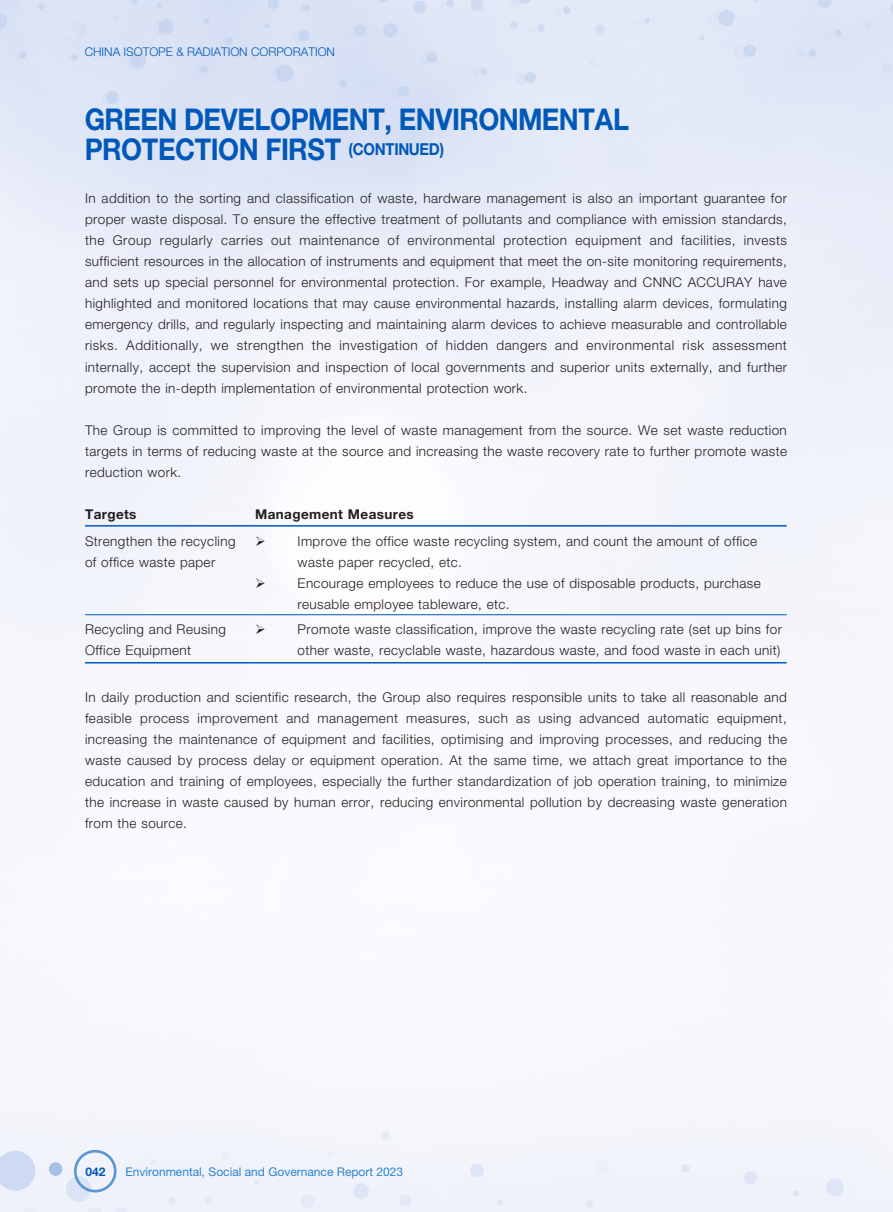
<style>
.page{position:relative;width:893px;height:1212px;background:#fff}
.page>*{position:absolute;margin:0;border:0;box-sizing:border-box;transform-origin:0 0}
.t1{font:700 30px/30px "Helvetica Neue LT Std";letter-spacing:-.02em;color:#0058b8;scale:.9 1}
.t2{font:300 13.5px/21px "Helvetica Neue LT Std";letter-spacing:.03em;color:#231f20}
.t3{font:700 13.5px "Helvetica Neue LT Std";letter-spacing:.03em;color:#231f20}
.t4{font:12px "Helvetica Neue LT Std";color:#2c85ce}
.t5{font:300 12px "Helvetica Neue LT Std";color:#0058b8}
.t6{font:700 12px "Helvetica Neue LT Std";color:#0058b8}
</style>
<div class="page">
<img style="left:0;top:0;width:893px;height:1212px">
<div style="left:66px;top:1176px;width:25px;height:26px;background:#dbe3f5;border-radius:50%"></div>
<div style="left:49px;top:1162px;width:13px;height:14px;background:#a6c0e7;border-radius:50%"></div>
<svg style="left:0;top:1151px;width:35px;height:40px"></svg>
<div style="left:74px;top:1150px;width:43px;height:42px;border:3px solid #5a95d5;border-radius:50%"></div>
<hr style="left:85px;top:525px;width:170px;height:2px;background:#0058b8">
<hr style="left:255px;top:525px;width:532px;height:2px;background:#0058b8">
<hr style="left:85px;top:614px;width:170px;height:1px;background:#0058b8">
<hr style="left:255px;top:614px;width:532px;height:1px;background:#0058b8">
<hr style="left:85px;top:662px;width:170px;height:1px;background:#0058b8">
<hr style="left:255px;top:662px;width:532px;height:1px;background:#0058b8">
<p class="t5" style="left:85px;top:44px;width:252px">CHINA ISOTOPE &amp; RADIATION CORPORATION</p>
<h1 class="t1" style="left:85px;top:104px;width:606px">GREEN DEVELOPMENT, ENVIRONMENTAL<br>PROTECTION FIRST <sup>(CONTINUED)</sup></h1>
<p class="t2" style="left:85px;top:188px;width:703px;text-align:justify">In addition to the sorting and classification of waste, hardware management is also an important guarantee for proper waste disposal. To ensure the effective treatment of pollutants and compliance with emission standards, the Group regularly carries out maintenance of environmental protection equipment and facilities, invests sufficient resources in the allocation of instruments and equipment that meet the on-site monitoring requirements, and sets up special personnel for environmental protection. For example, Headway and CNNC ACCURAY have highlighted and monitored locations that may cause environmental hazards, installing alarm devices, formulating emergency drills, and regularly inspecting and maintaining alarm devices to achieve measurable and controllable risks. Additionally, we strengthen the investigation of hidden dangers and environmental risk assessment internally, accept the supervision and inspection of local governments and superior units externally, and further promote the in-depth implementation of environmental protection work.</p>
<p class="t2" style="left:85px;top:419px;width:703px;text-align:justify">The Group is committed to improving the level of waste management from the source. We set waste reduction targets in terms of reducing waste at the source and increasing the waste recovery rate to further promote waste reduction work.</p>
<p class="t3" style="left:85px;top:505px;width:53px">Targets</p>
<p class="t3" style="left:255px;top:505px;width:160px">Management Measures</p>
<p class="t2" style="left:85px;top:530px;width:152px">Strengthen the recycling of office waste paper</p>
<p class="t2" style="left:298px;top:530px;width:461px;text-indent:-43px">➢ Improve the office waste recycling system, and count the amount of office waste paper recycled, etc.</p>
<p class="t2" style="left:298px;top:572px;width:465px;text-indent:-43px">➢ Encourage employees to reduce the use of disposable products, purchase reusable employee tableware, etc.</p>
<p class="t2" style="left:85px;top:619px;width:142px">Recycling and Reusing<br>Office Equipment</p>
<p class="t2" style="left:255px;top:619px;width:528px;text-align:right">➢ Promote waste classification, improve the waste recycling rate (set up bins for other waste, recyclable waste, hazardous waste, and food waste in each unit)</p>
<p class="t2" style="left:85px;top:686px;width:703px;text-align:justify">In daily production and scientific research, the Group also requires responsible units to take all reasonable and feasible process improvement and management measures, such as using advanced automatic equipment, increasing the maintenance of equipment and facilities, optimising and improving processes, and reducing the waste caused by process delay or equipment operation. At the same time, we attach great importance to the education and training of employees, especially the further standardization of job operation training, to minimize the increase in waste caused by human error, reducing environmental pollution by decreasing waste generation from the source.</p>
<p class="t6" style="left:85px;top:1164px;width:22px">042</p>
<p class="t4" style="left:125px;top:1164px;width:279px">Environmental, Social and Governance Report 2023</p>
</div>
